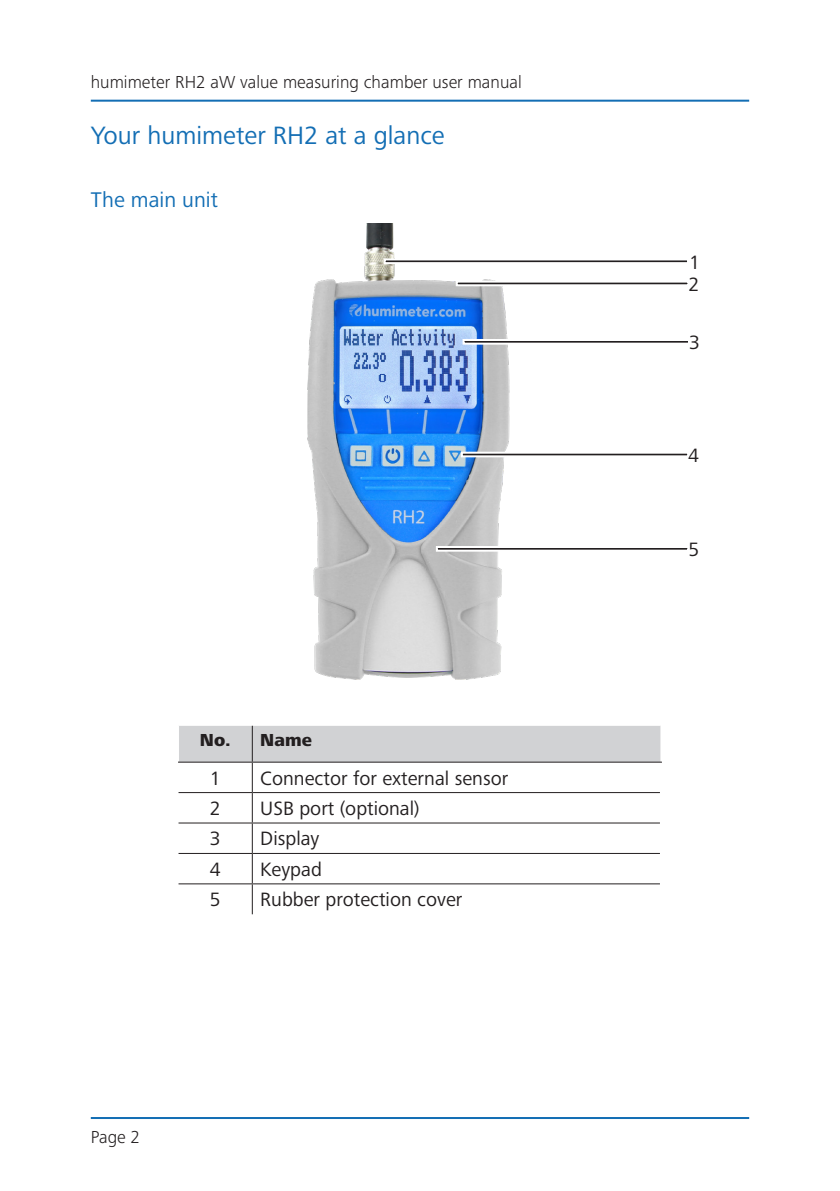
<style>
.page{position:relative;width:840px;height:1191px;background:#fff}
.page>*{position:absolute;margin:0;border:0;box-sizing:border-box;transform-origin:0 0}
.Überschrift_1_zu_Übersicht__ohne_Num{font:26px "Frutiger Next Pro";color:#136eb4}
.Überschrift_1_1_zu_Übersicht__ohne_Num{font:22px "Frutiger Next Pro";color:#136eb4}
.Tabellentext{font:20px "Frutiger Next Pro";color:#231f20}
.t1{font:300 18px "Frutiger Next Pro";color:#231f20}
.Spaltenüberschrift{font:800 18px "Frutiger Next Pro";color:#231f20}
</style>
<div class="page">
<hr style="left:91px;top:100px;width:657px;height:2px;background:#136eb4">
<hr style="left:91px;top:1117px;width:657px;height:2px;background:#136eb4">
<div style="left:179px;top:726px;width:481px;height:35px;background:#d1d2d4"></div>
<hr style="left:252px;top:726px;width:1px;height:35px;background:#231f20">
<hr style="left:178px;top:761px;width:74px;height:1px;background:#231f20">
<hr style="left:252px;top:761px;width:409px;height:1px;background:#231f20">
<hr style="left:178px;top:792px;width:74px;height:1px;background:#231f20">
<hr style="left:252px;top:792px;width:407px;height:1px;background:#231f20">
<hr style="left:178px;top:822px;width:74px;height:1px;background:#231f20">
<hr style="left:252px;top:822px;width:407px;height:1px;background:#231f20">
<hr style="left:178px;top:853px;width:74px;height:1px;background:#231f20">
<hr style="left:252px;top:853px;width:407px;height:1px;background:#231f20">
<hr style="left:178px;top:883px;width:74px;height:1px;background:#231f20">
<hr style="left:252px;top:883px;width:407px;height:1px;background:#231f20">
<hr style="left:252px;top:762px;width:1px;height:30px;background:#231f20">
<svg style="left:252px;top:793px;width:1px;height:29px"></svg>
<hr style="left:252px;top:823px;width:1px;height:30px;background:#231f20">
<svg style="left:252px;top:854px;width:1px;height:29px"></svg>
<hr style="left:252px;top:884px;width:1px;height:30px;background:#231f20">
<img style="left:307px;top:224px;width:203px;height:455px">
<div style="left:462px;top:339px;width:227px;height:6px;border:2px solid #fff"></div>
<div style="left:383px;top:258px;width:305px;height:6px;border:2px solid #fff"></div>
<div style="left:455px;top:281px;width:234px;height:5px;border:2px solid #fff"></div>
<div style="left:460px;top:452px;width:228px;height:5px;border:2px solid #fff"></div>
<div style="left:435px;top:546px;width:254px;height:5px;border:2px solid #fff"></div>
<p class="t1" style="left:91px;top:72px;width:432px">humimeter RH2 aW value measuring chamber user manual</p>
<p class="Überschrift_1_zu_Übersicht__ohne_Num" style="left:91px;top:120px;width:355px">Your humimeter RH2 at a glance</p>
<p class="Überschrift_1_1_zu_Übersicht__ohne_Num" style="left:91px;top:187px;width:128px">The main unit</p>
<p class="Spaltenüberschrift" style="left:200px;top:730px;width:32px">No.</p>
<p class="Spaltenüberschrift" style="left:260px;top:730px;width:53px">Name</p>
<p class="Tabellentext" style="left:210px;top:766px;width:12px">1</p>
<p class="Tabellentext" style="left:260px;top:766px;width:249px">Connector for external sensor</p>
<p class="Tabellentext" style="left:210px;top:797px;width:12px">2</p>
<p class="Tabellentext" style="left:260px;top:797px;width:161px">USB port (optional)</p>
<p class="Tabellentext" style="left:210px;top:827px;width:12px">3</p>
<p class="Tabellentext" style="left:260px;top:827px;width:61px">Display</p>
<p class="Tabellentext" style="left:210px;top:857px;width:12px">4</p>
<p class="Tabellentext" style="left:260px;top:857px;width:63px">Keypad</p>
<p class="Tabellentext" style="left:210px;top:888px;width:12px">5</p>
<p class="Tabellentext" style="left:260px;top:888px;width:203px">Rubber protection cover</p>
<p class="t1" style="left:91px;top:1126px;width:51px">Page 2</p>
<p class="Tabellentext" style="left:688px;top:250px;width:12px">1</p>
<p class="Tabellentext" style="left:688px;top:272px;width:12px">2</p>
<p class="Tabellentext" style="left:688px;top:331px;width:12px">3</p>
<p class="Tabellentext" style="left:688px;top:443px;width:12px">4</p>
<p class="Tabellentext" style="left:688px;top:538px;width:12px">5</p>
</div>
